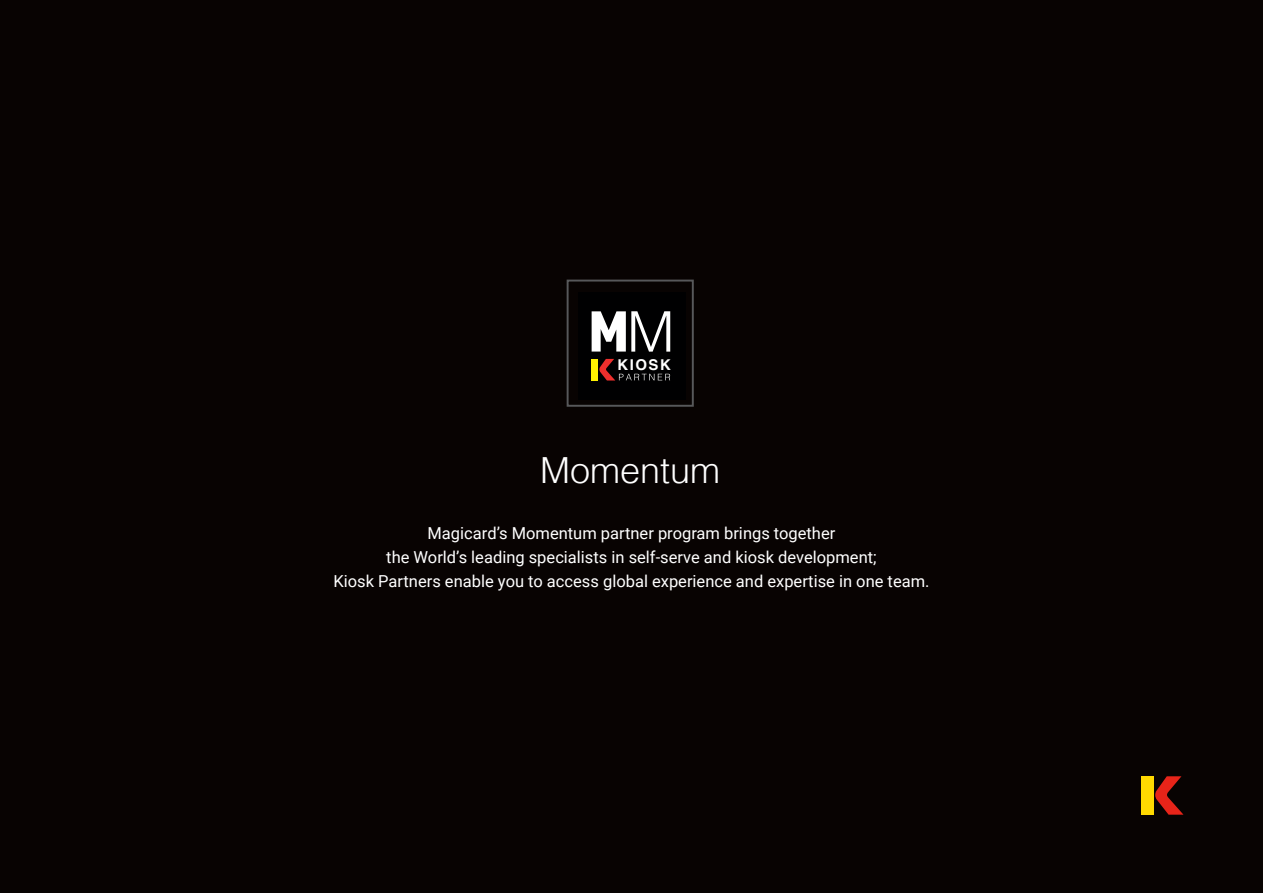
<style>
.page{position:relative;width:1263px;height:893px;background:#080302}
.page>*{position:absolute;margin:0;border:0;box-sizing:border-box;transform-origin:0 0}
.t1{font:300 36px "Helvetica";color:#fff}
.t2{font:16.5px/24px "Roboto";color:#fff;text-align:center}
.t3{font:700 14.85px "Helvetica";letter-spacing:.1em;color:#fff}
</style>
<div class="page">
<div style="left:578px;top:292px;width:107px;height:107px;background:#000001"></div>
<svg style="left:599px;top:359px;width:71px;height:21px"></svg>
<div style="left:591px;top:359px;width:7px;height:21px;background:#fff101"></div>
<svg style="left:592px;top:311px;width:78px;height:41px"></svg>
<div style="left:567px;top:280px;width:127px;height:127px;border:2px solid #57585a"></div>
<svg style="left:1155px;top:776px;width:28px;height:39px"></svg>
<div style="left:1141px;top:776px;width:12px;height:39px;background:#ffd900"></div>
<p class="t3" style="left:617px;top:353px;width:55px">KIOSK</p>
<p class="t1" style="left:540px;top:440px;width:182px">Momentum</p>
<p class="t2" style="left:333px;top:521px;width:597px">Magicard’s Momentum partner program brings together<br>the World’s leading specialists in self-serve and kiosk development;<br>Kiosk Partners enable you to access global experience and expertise in one team.</p>
</div>
